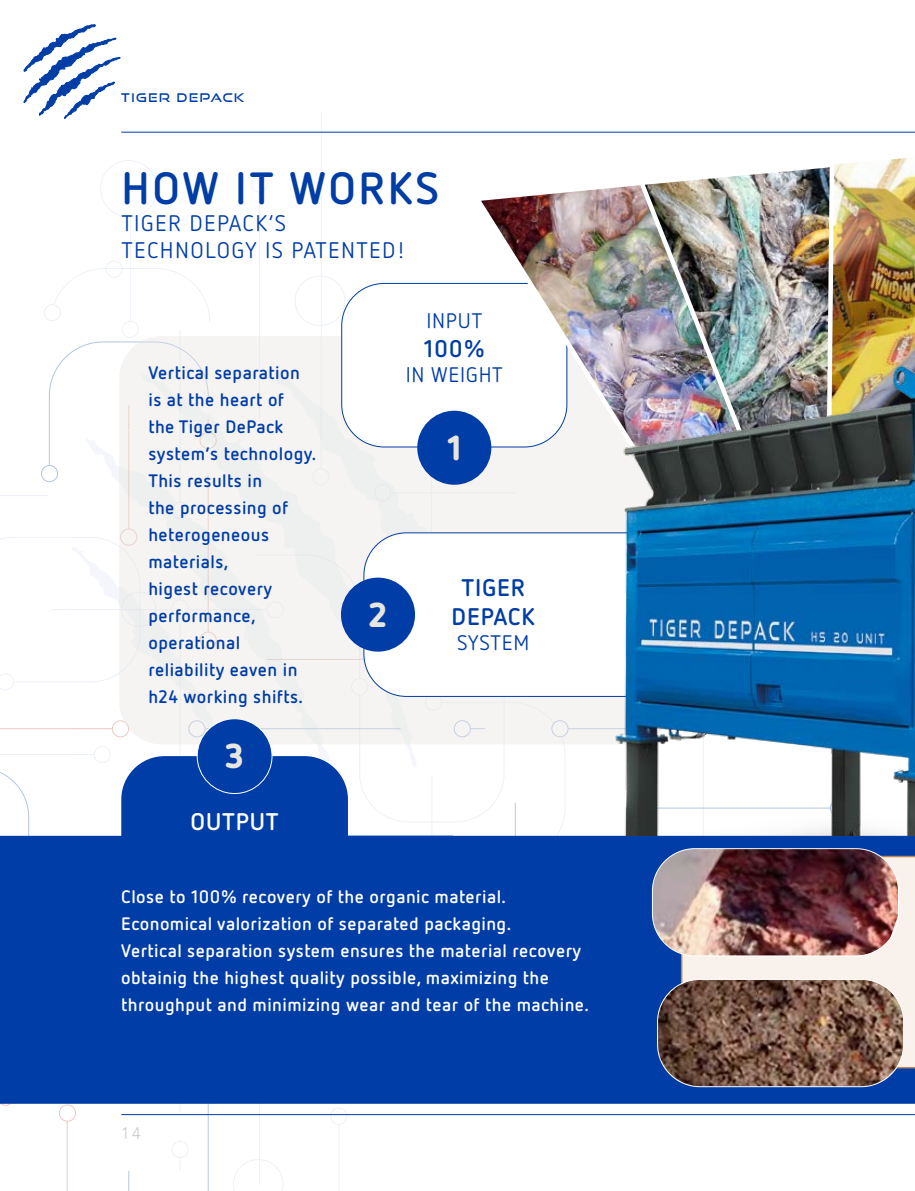
<style>
.page{position:relative;width:915px;height:1191px;background:#fff}
.page>*{position:absolute;margin:0;border:0;box-sizing:border-box;transform-origin:0 0}
.t1{font:700 45px "FF Netto Pro";letter-spacing:.06em;color:#003da6}
.t2{font:900 34.5px "FF Netto Pro";color:#e7e5df}
.t3{font:700 24px/28.8px "FF Netto Pro";letter-spacing:.035em;color:#003da6;text-align:center}
.t4{font:700 24px "FF Netto Pro";letter-spacing:.035em;color:#fff}
.t5{font:22.5px/27px "FF Netto Pro";letter-spacing:.06em;color:#003da6}
.t6{font:21px "FF Netto Pro";letter-spacing:.035em;color:#003da6}
.t7{font:700 18px/27px "FF Netto Pro";letter-spacing:.025em;color:#fff}
.t8{font:700 18px/27px "FF Netto Pro";letter-spacing:.025em;color:#003da6}
.t9{font:300 16.5px "Avenir";color:#cbc9c5}
.t10{font:12px "Good Times Rg";letter-spacing:.13em;color:#003da6}
</style>
<div class="page">
<hr style="left:0;top:495px;width:48px;height:1px;background:#003da6">
<hr style="left:320px;top:111px;width:1px;height:366px;background:#003da6">
<hr style="left:179px;top:949px;width:1px;height:165px;background:#003da6">
<hr style="left:259px;top:192px;width:1px;height:227px;background:#003da6">
<hr style="left:259px;top:1052px;width:1px;height:132px;background:#003da6">
<div style="left:296px;top:276px;width:50px;height:50px;border:1px solid #fff;border-radius:25px"></div>
<div style="left:294px;top:275px;width:51px;height:51px;border:1px solid #003da6;border-radius:25px"></div>
<div style="left:100px;top:160px;width:57px;height:57px;border:1px solid #003da6;border-radius:28px"></div>
<hr style="left:130px;top:217px;width:1px;height:104px;background:#003da6">
<svg style="left:251px;top:175px;width:16px;height:18px"></svg>
<svg style="left:171px;top:1107px;width:176px;height:84px"></svg>
<hr style="left:207px;top:1079px;width:2px;height:112px;background:#003da6">
<hr style="left:67px;top:1113px;width:1px;height:78px;background:#bb4a3e">
<svg style="left:128px;top:1171px;width:1px;height:20px"></svg>
<svg style="left:59px;top:1104px;width:17px;height:17px"></svg>
<svg style="left:0;top:1103px;width:14px;height:2px"></svg>
<svg style="left:0;top:537px;width:121px;height:299px"></svg>
<svg style="left:41px;top:260px;width:169px;height:222px"></svg>
<svg style="left:72px;top:373px;width:360px;height:412px"></svg>
<hr style="left:121px;top:132px;width:793px;height:1px;background:#003da6">
<hr style="left:121px;top:1114px;width:793px;height:1px;background:#003da6">
<svg style="left:23px;top:24px;width:98px;height:95px"></svg>
<div style="left:119px;top:336px;width:553px;height:408px;background:#f5f4f2;border-radius:43px"></div>
<div style="left:341px;top:283px;width:225px;height:164px;background:#fff;border-radius:43px"></div>
<div style="left:122px;top:757px;width:225px;height:119px;background:#003da6;border-radius:43px"></div>
<div style="left:121px;top:756px;width:227px;height:121px;border:2px solid #003da6;border-radius:43px"></div>
<div style="left:0;top:836px;width:914px;height:267px;background:#003da6"></div>
<div style="left:364px;top:533px;width:315px;height:163px;background:#fff;border-radius:43px"></div>
<svg style="left:471px;top:185px;width:164px;height:296px"></svg>
<img style="left:635px;top:168px;width:188px;height:45px">
<img style="left:823px;top:158px;width:91px;height:55px">
<img style="left:511px;top:213px;width:403px;height:623px">
<div style="left:417px;top:411px;width:74px;height:74px;background:#003da6;border-radius:50%"></div>
<div style="left:341px;top:577px;width:74px;height:74px;background:#003da6;border-radius:50%"></div>
<div style="left:197px;top:718px;width:75px;height:75px;background:#003da6;border-radius:50%"></div>
<div style="left:197px;top:718px;width:75px;height:76px;border:1px solid #fff;border-radius:50%"></div>
<div style="left:680px;top:855px;width:234px;height:213px;background:#f9f2ec"></div>
<img style="left:652px;top:848px;width:246px;height:108px">
<div style="left:651px;top:848px;width:247px;height:108px;border:1px solid #fff;border-radius:43px"></div>
<img style="left:657px;top:979px;width:246px;height:107px">
<div style="left:657px;top:979px;width:246px;height:108px;border:1px solid #fff;border-radius:43px"></div>
<p class="t10" style="left:121px;top:90px;width:125px">TIGER DEPACK</p>
<h1 class="t1" style="left:121px;top:158px;width:319px">HOW IT WORKS</h1>
<p class="t5" style="left:121px;top:209px;width:285px">TIGER DEPACK’S<br>TECHNOLOGY IS PATENTED!</p>
<p class="t8" style="left:148px;top:358px;width:169px">Vertical separation is at the heart of<br>the Tiger DePack system’s technology.<br>This results in<br>the processing of heterogeneous materials,<br>higest recovery performance, operational reliability eaven in h24 working shifts.</p>
<h2 class="t2" style="left:225px;top:731px;width:21px">3</h2>
<h3 class="t4" style="left:190px;top:806px;width:90px">OUTPUT</h3>
<p class="t6" style="left:426px;top:307px;width:57px">INPUT</p>
<h3 class="t3" style="left:424px;top:333px;width:63px">100%</h3>
<p class="t6" style="left:405px;top:361px;width:98px">IN WEIGHT</p>
<h2 class="t2" style="left:447px;top:423px;width:16px">1</h2>
<h2 class="t2" style="left:368px;top:590px;width:20px">2</h2>
<h3 class="t3" style="left:451px;top:572px;width:85px">TIGER<br>DEPACK</h3>
<p class="t6" style="left:457px;top:629px;width:74px">SYSTEM</p>
<p class="t7" style="left:121px;top:882px;width:469px">Close to 100% recovery of the organic material.<br>Economical valorization of separated packaging.<br>Vertical separation system ensures the material recovery obtainig the highest quality possible, maximizing the throughput and minimizing wear and tear of the machine.</p>
<p class="t9" style="left:121px;top:1124px;width:21px">14</p>
</div>
